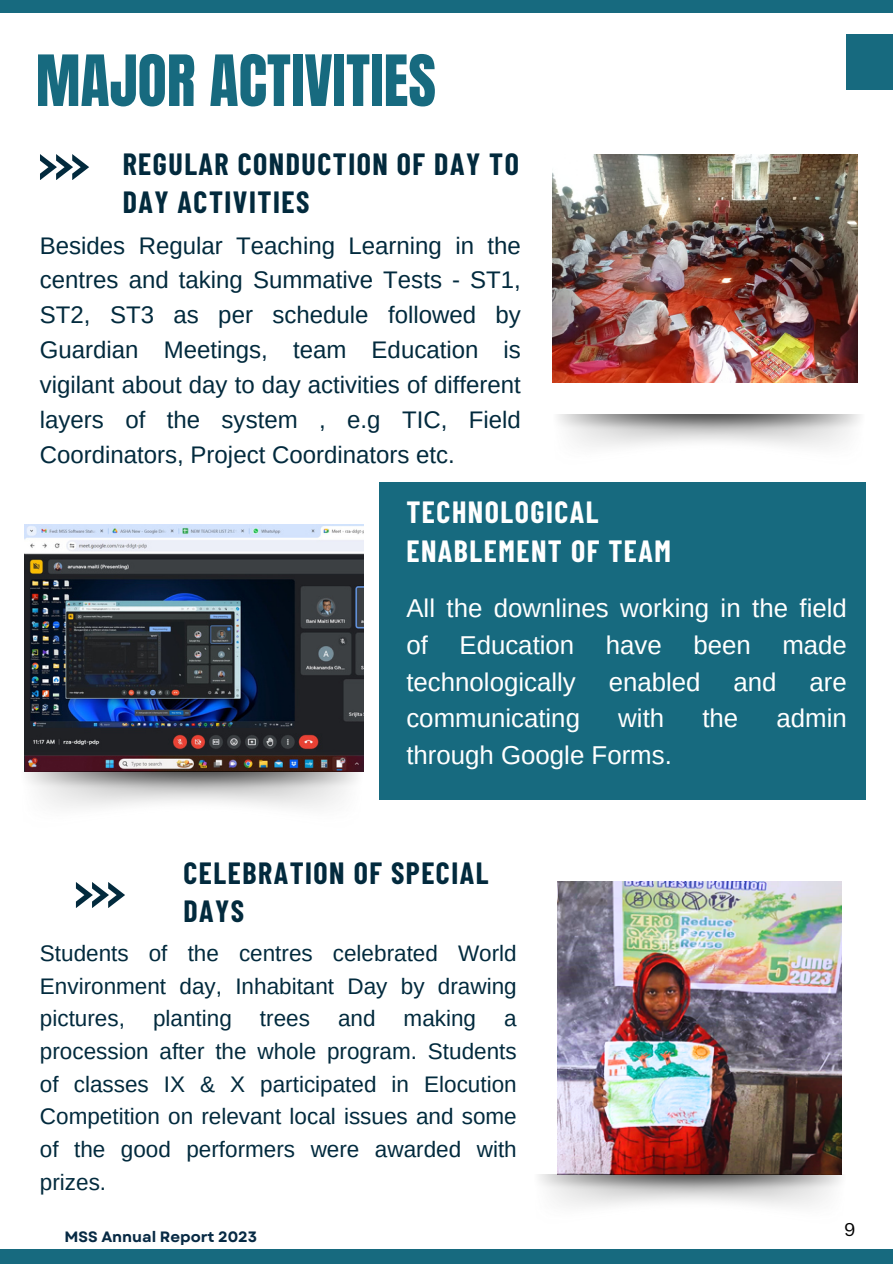
<style>
.page{position:relative;width:893px;height:1264px;background:#fff}
.page>*{position:absolute;margin:0;border:0;box-sizing:border-box;transform-origin:0 0}
.t1{font:60px "Anton";color:#176a7f}
.t2{font:700 30px/38.2px "Barlow Condensed";letter-spacing:.05em;color:#022a3d}
.t3{font:700 30px/38.2px "Barlow Condensed";letter-spacing:.05em;color:#fff}
.t4{font:25.8px/36.8px "Arimo";color:#fff;text-align:justify}
.t5{font:24px/34.8px "Arimo";color:#022a3d;text-align:justify}
.t6{font:22.5px/32.7px "Arimo";color:#022a3d;text-align:justify}
.t7{font:18px "Canva Sans";color:#000}
.t8{font:700 15px "Garet";color:#072a44}
</style>
<div class="page">
<svg style="left:40px;top:154px;width:49px;height:26px"></svg>
<div style="left:0;top:0;width:892px;height:12px;background:#176a7f"></div>
<div style="left:0;top:1249px;width:892px;height:14px;background:#176a7f"></div>
<svg style="left:76px;top:882px;width:49px;height:25px"></svg>
<div style="left:378px;top:483px;width:487px;height:316px;background:#176a7f"></div>
<div style="left:846px;top:34px;width:46px;height:55px;background:#176a7f"></div>
<img style="left:557px;top:881px;width:284px;height:293px">
<img style="left:558px;top:414px;width:302px;height:33px">
<img style="left:539px;top:1174px;width:303px;height:32px">
<img style="left:25px;top:524px;width:339px;height:247px">
<img style="left:24px;top:771px;width:339px;height:37px">
<img style="left:552px;top:154px;width:305px;height:228px">
<h2 class="t1" style="left:36px;top:38px;width:402px">MAJOR ACTIVITIES</h2>
<p class="t2" style="left:123px;top:143px;width:398px">REGULAR CONDUCTION OF DAY TO<br>DAY ACTIVITIES</p>
<p class="t5" style="left:40px;top:228px;width:482px">Besides Regular Teaching Learning in the centres and taking Summative Tests - ST1, ST2, ST3 as per schedule followed by Guardian Meetings, team Education is vigilant about day to day activities of different layers of the system , e.g TIC, Field Coordinators, Project Coordinators etc.</p>
<p class="t3" style="left:406px;top:492px;width:266px">TECHNOLOGICAL<br>ENABLEMENT OF TEAM</p>
<p class="t4" style="left:406px;top:589px;width:442px">All the downlines working in the field of Education have been made technologically</p>
<p class="t4" style="left:608px;top:663px;width:93px">enabled</p>
<p class="t4" style="left:733px;top:663px;width:45px">and</p>
<p class="t4" style="left:809px;top:663px;width:39px">are</p>
<p class="t4" style="left:406px;top:700px;width:175px">communicating</p>
<p class="t4" style="left:618px;top:700px;width:47px">with</p>
<p class="t4" style="left:702px;top:700px;width:37px">the</p>
<p class="t4" style="left:776px;top:700px;width:72px">admin</p>
<p class="t4" style="left:406px;top:737px;width:267px">through Google Forms.</p>
<h3 class="t2" style="left:183px;top:852px;width:306px">CELEBRATION OF SPECIAL<br>DAYS</h3>
<h2 class="t6" style="left:40px;top:937px;width:478px">Students of the centres celebrated World Environment day, Inhabitant Day by drawing pictures, planting trees and making a procession after the whole program. Students of classes IX &amp; X participated in Elocution Competition on relevant local issues and some of the good performers were awarded with prizes.</h2>
<h4 class="t8" style="left:65px;top:1225px;width:194px">MSS Annual Report 2023</h4>
<p class="t7" style="left:844px;top:1217px;width:13px">9</p>
</div>
